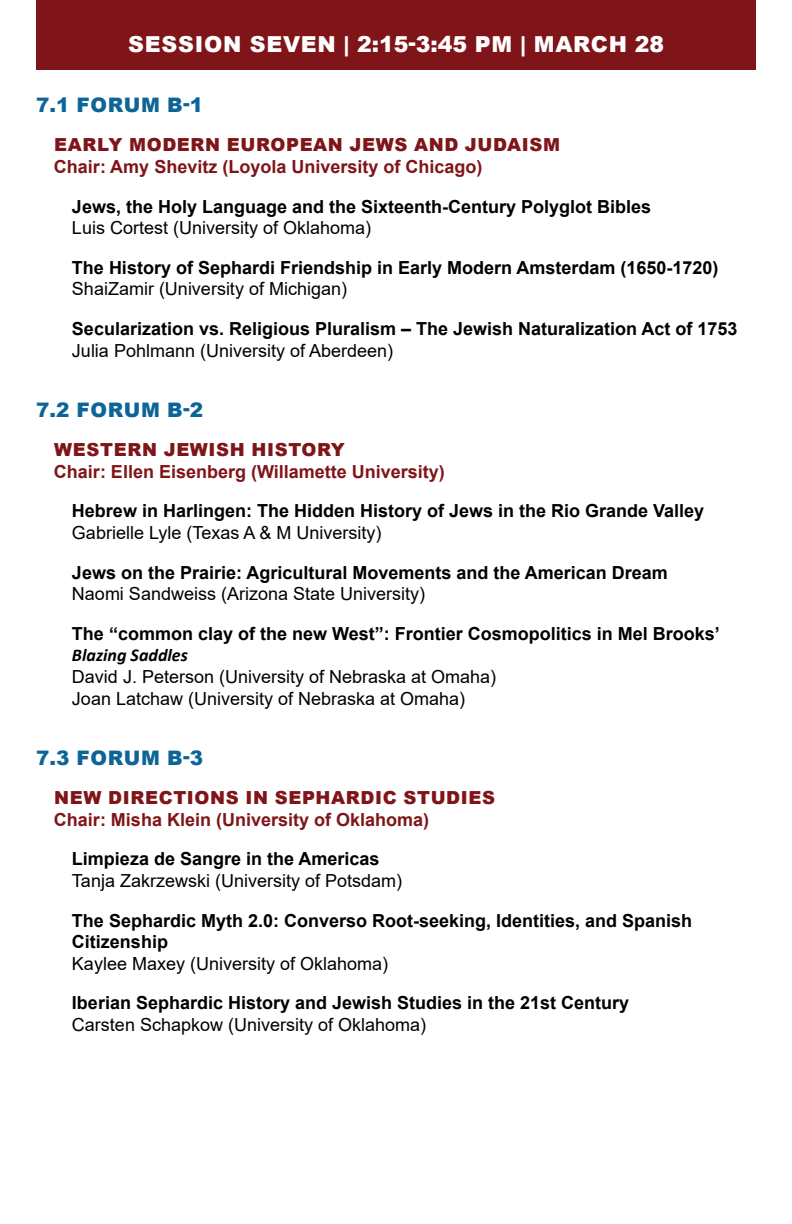
<style>
.page{position:relative;width:792px;height:1224px;background:#fff}
.page>*{position:absolute;margin:0;border:0;box-sizing:border-box;transform-origin:0 0}
.t1{font:900 22px "Arial";letter-spacing:.035em;color:#fff}
.t2{font:900 20px "Arial";letter-spacing:.035em;color:#0d6496}
.t3{font:700 18px/21.6px "Arial";color:#000}
.t4{font:18px/21.6px "Arial";color:#000}
.t5{font:700 18px "Arial";color:#7f1518}
.t6{font:900 18px "Arial";letter-spacing:.035em;color:#7f1518}
.t7{font:italic 700 18px "Calibri";color:#000}
</style>
<div class="page">
<div style="left:36px;top:0;width:720px;height:70px;background:#7f1518"></div>
<p class="t1" style="left:128px;top:28px;width:537px">SESSION SEVEN | 2:15-3:45 PM | MARCH 28</p>
<p class="t2" style="left:36px;top:90px;width:169px">7.1 FORUM B-1</p>
<p class="t6" style="left:54px;top:132px;width:507px">EARLY MODERN EUROPEAN JEWS AND JUDAISM</p>
<p class="t5" style="left:54px;top:154px;width:430px">Chair: Amy Shevitz (Loyola University of Chicago)</p>
<p class="t3" style="left:72px;top:196px;width:581px">Jews, the Holy Language and the Sixteenth-Century Polyglot Bibles</p>
<p class="t4" style="left:72px;top:217px;width:301px">Luis Cortest (University of Oklahoma)</p>
<p class="t3" style="left:72px;top:257px;width:648px">The History of Sephardi Friendship in Early Modern Amsterdam (1650-1720)</p>
<p class="t4" style="left:72px;top:278px;width:277px">ShaiZamir (University of Michigan)</p>
<p class="t3" style="left:72px;top:318px;width:667px">Secularization vs. Religious Pluralism – The Jewish Naturalization Act of 1753</p>
<p class="t4" style="left:72px;top:339px;width:323px">Julia Pohlmann (University of Aberdeen)</p>
<p class="t2" style="left:36px;top:395px;width:169px">7.2 FORUM B-2</p>
<p class="t6" style="left:54px;top:437px;width:292px">WESTERN JEWISH HISTORY</p>
<p class="t5" style="left:54px;top:459px;width:392px">Chair: Ellen Eisenberg (Willamette University)</p>
<p class="t3" style="left:72px;top:500px;width:634px">Hebrew in Harlingen: The Hidden History of Jews in the Rio Grande Valley</p>
<p class="t4" style="left:72px;top:522px;width:311px">Gabrielle Lyle (Texas A &amp; M University)</p>
<p class="t3" style="left:72px;top:562px;width:597px">Jews on the Prairie: Agricultural Movements and the American Dream</p>
<p class="t4" style="left:72px;top:583px;width:355px">Naomi Sandweiss (Arizona State University)</p>
<p class="t3" style="left:72px;top:623px;width:649px">The “common clay of the new West”: Frontier Cosmopolitics in Mel Brooks’</p>
<p class="t7" style="left:72px;top:643px;width:117px">Blazing Saddles</p>
<p class="t4" style="left:72px;top:666px;width:426px">David J. Peterson (University of Nebraska at Omaha)<br>Joan Latchaw (University of Nebraska at Omaha)</p>
<p class="t2" style="left:36px;top:743px;width:169px">7.3 FORUM B-3</p>
<p class="t6" style="left:54px;top:785px;width:442px">NEW DIRECTIONS IN SEPHARDIC STUDIES</p>
<p class="t5" style="left:54px;top:807px;width:377px">Chair: Misha Klein (University of Oklahoma)</p>
<p class="t3" style="left:72px;top:848px;width:309px">Limpieza de Sangre in the Americas</p>
<p class="t4" style="left:72px;top:870px;width:332px">Tanja Zakrzewski (University of Potsdam)</p>
<p class="t3" style="left:72px;top:910px;width:622px">The Sephardic Myth 2.0: Converso Root-seeking, Identities, and Spanish<br>Citizenship</p>
<p class="t4" style="left:72px;top:953px;width:318px">Kaylee Maxey (University of Oklahoma)</p>
<p class="t3" style="left:72px;top:992px;width:559px">Iberian Sephardic History and Jewish Studies in the 21st Century</p>
<p class="t4" style="left:72px;top:1014px;width:356px">Carsten Schapkow (University of Oklahoma)</p>
</div>
